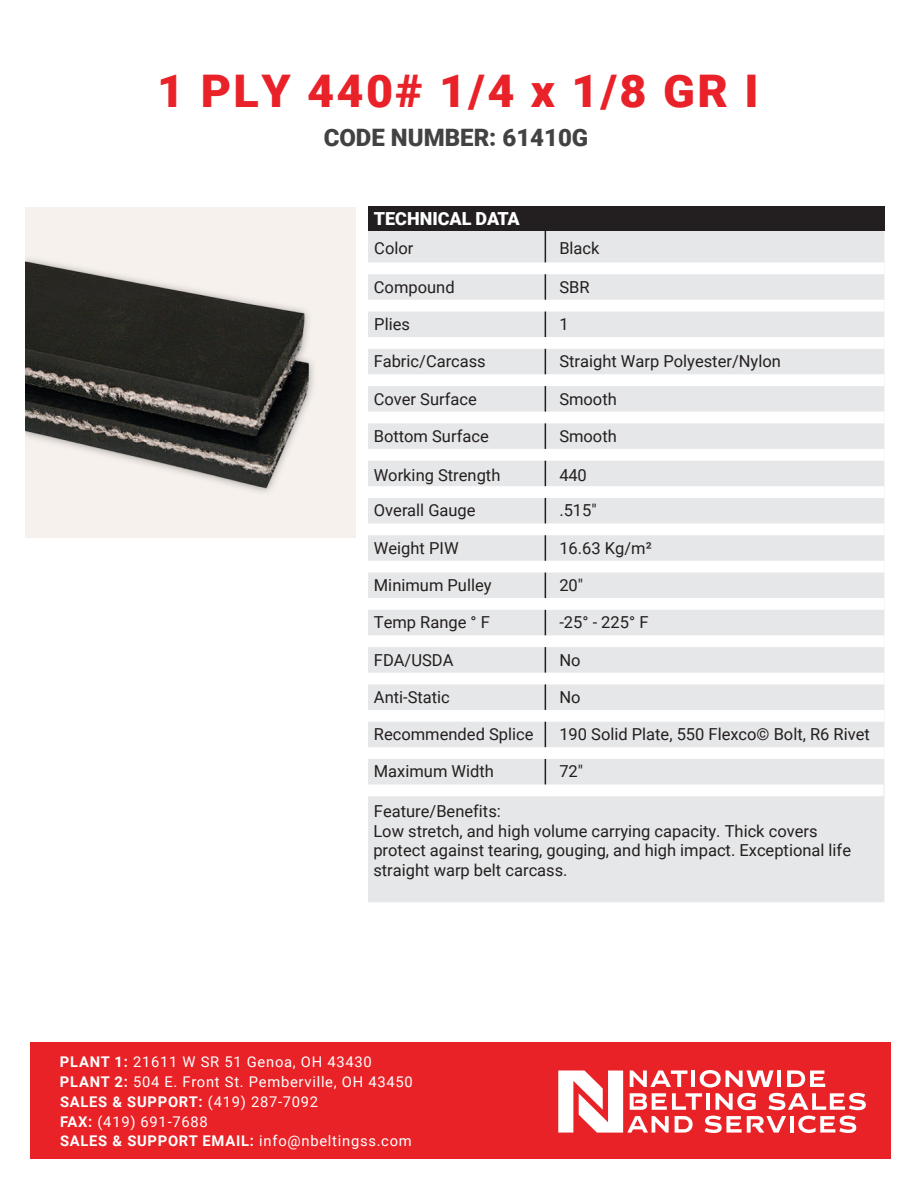
<style>
.page{position:relative;width:918px;height:1188px;background:#fff}
.page>*{position:absolute;margin:0;border:0;box-sizing:border-box;transform-origin:0 0}
.t1{font:900 45px "Roboto";letter-spacing:.05em;color:#e92128;scale:1.04 1}
.t2{font:900 24px "Roboto";color:#424242}
.t3{font:900 18px "Roboto";color:#fff}
.t4{font:16.5px/35.8px "Roboto";color:#231f20}
.t5{font:14.7px/19.8px "Roboto";letter-spacing:.05em;color:#fff}
.s1{font-weight:700}
</style>
<div class="page">
<div style="left:368px;top:231px;width:516px;height:671px;background:#e6e7e8"></div>
<hr style="left:545px;top:222px;width:1px;height:574px;background:#231f20">
<div style="left:368px;top:207px;width:516px;height:24px;background:#231f20"></div>
<div style="left:368px;top:262px;width:516px;height:12px;background:#fff"></div>
<div style="left:368px;top:300px;width:516px;height:12px;background:#fff"></div>
<div style="left:368px;top:337px;width:516px;height:12px;background:#fff"></div>
<div style="left:368px;top:374px;width:516px;height:12px;background:#fff"></div>
<div style="left:368px;top:412px;width:516px;height:11px;background:#fff"></div>
<div style="left:368px;top:449px;width:516px;height:12px;background:#fff"></div>
<div style="left:368px;top:486px;width:516px;height:12px;background:#fff"></div>
<div style="left:368px;top:523px;width:516px;height:12px;background:#fff"></div>
<div style="left:368px;top:561px;width:516px;height:12px;background:#fff"></div>
<div style="left:368px;top:598px;width:516px;height:12px;background:#fff"></div>
<div style="left:368px;top:635px;width:516px;height:12px;background:#fff"></div>
<div style="left:368px;top:673px;width:516px;height:11px;background:#fff"></div>
<div style="left:368px;top:710px;width:516px;height:12px;background:#fff"></div>
<div style="left:368px;top:747px;width:516px;height:12px;background:#fff"></div>
<div style="left:367px;top:785px;width:516px;height:11px;background:#fff"></div>
<div style="left:31px;top:1043px;width:860px;height:116px;background:#e92227"></div>
<svg style="left:558px;top:1070px;width:308px;height:63px"></svg>
<hr style="left:777px;top:1071px;width:4px;height:16px;background:#fff">
<hr style="left:691px;top:1071px;width:4px;height:16px;background:#fff">
<hr style="left:706px;top:1093px;width:3px;height:17px;background:#fff">
<hr style="left:790px;top:1116px;width:3px;height:17px;background:#fff">
<img style="left:25px;top:207px;width:331px;height:331px">
<h1 class="t1" style="left:157px;top:60px;width:580px">1 PLY 440# 1/4 x 1/8 GR I</h1>
<h2 class="t2" style="left:324px;top:121px;width:266px">CODE NUMBER: 61410G</h2>
<p class="t3" style="left:374px;top:206px;width:147px">TECHNICAL DATA</p>
<p class="t4" style="left:374px;top:229px;width:41px">Color</p>
<p class="t4" style="left:374px;top:268px;width:82px">Compound</p>
<p class="t4" style="left:374px;top:306px;width:37px">Plies</p>
<p class="t4" style="left:374px;top:343px;width:113px">Fabric/Carcass</p>
<p class="t4" style="left:374px;top:380px;width:105px">Cover Surface</p>
<p class="t4" style="left:374px;top:417px;width:116px">Bottom Surface</p>
<p class="t4" style="left:374px;top:456px;width:128px">Working Strength<br>Overall Gauge</p>
<p class="t4" style="left:374px;top:529px;width:86px">Weight PIW</p>
<p class="t4" style="left:374px;top:567px;width:119px">Minimum Pulley</p>
<p class="t4" style="left:374px;top:604px;width:118px">Temp Range ° F</p>
<p class="t4" style="left:374px;top:641px;width:81px">FDA/USDA</p>
<p class="t4" style="left:374px;top:678px;width:78px">Anti-Static</p>
<p class="t4" style="left:374px;top:716px;width:161px">Recommended Splice</p>
<p class="t4" style="left:374px;top:753px;width:122px">Maximum Width</p>
<p class="t4" style="left:374px;top:793px;width:128px">Feature/Benefits:</p>
<p class="t4" style="left:559px;top:229px;width:42px">Black</p>
<p class="t4" style="left:559px;top:268px;width:32px">SBR</p>
<p class="t4" style="left:559px;top:306px;width:11px">1</p>
<p class="t4" style="left:559px;top:343px;width:223px">Straight Warp Polyester/Nylon</p>
<p class="t4" style="left:559px;top:380px;width:59px">Smooth</p>
<p class="t4" style="left:559px;top:417px;width:59px">Smooth</p>
<p class="t4" style="left:559px;top:456px;width:39px">440 .515"</p>
<p class="t4" style="left:559px;top:529px;width:94px">16.63 Kg/m²</p>
<p class="t4" style="left:559px;top:567px;width:25px">20"</p>
<p class="t4" style="left:559px;top:604px;width:91px">-25° - 225° F</p>
<p class="t4" style="left:559px;top:641px;width:23px">No</p>
<p class="t4" style="left:559px;top:678px;width:23px">No</p>
<p class="t4" style="left:559px;top:716px;width:312px">190 Solid Plate, 550 Flexco© Bolt, R6 Rivet</p>
<p class="t4" style="left:559px;top:753px;width:25px">72"</p>
<p class="t4" style="left:373px;top:820px;width:479px;line-height:19.8px">Low stretch, and high volume carrying capacity. Thick covers protect against tearing, gouging, and high impact. Exceptional life straight warp belt carcass.</p>
<p class="t5" style="left:60px;top:1051px;width:354px"><span class="s1">PLANT 1:</span> 21611 W SR 51 Genoa, OH 43430<br><span class="s1">PLANT 2:</span> 504 E. Front St. Pemberville, OH 43450<br><span class="s1">SALES &amp; SUPPORT:</span> (419) 287-7092<br><span class="s1">FAX:</span> (419) 691-7688<br><span class="s1">SALES &amp; SUPPORT EMAIL:</span> info@nbeltingss.com</p>
</div>
